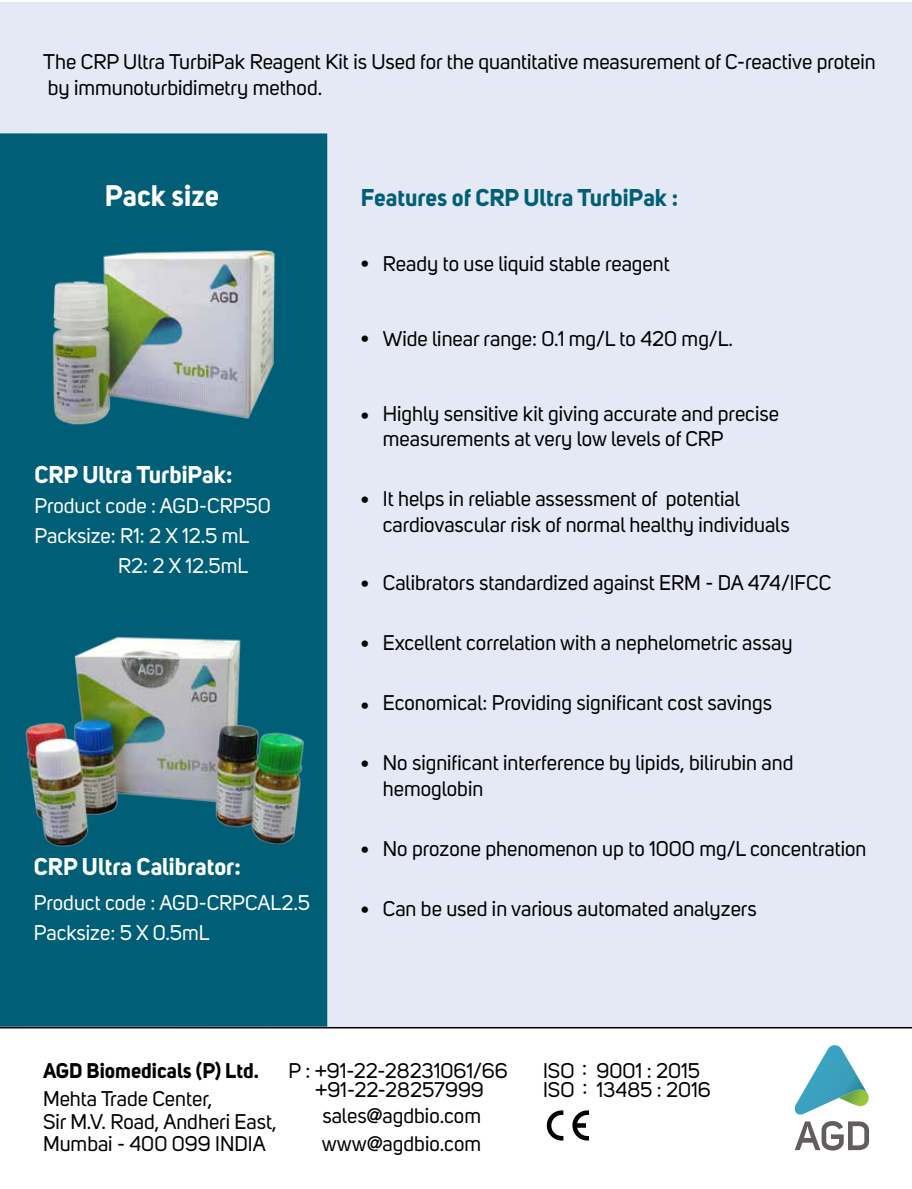
<style>
.page{position:relative;width:912px;height:1189px;background:#fff}
.page>*{position:absolute;margin:0;border:0;box-sizing:border-box;transform-origin:0 0}
.t1{font:700 29.4px "Uni Sans";color:#fff}
.t2{font:700 24px "Uni Sans";color:#fff}
.t3{font:700 24px "Uni Sans";color:#005f76}
.t4{font:21px/25.2px "Uni Sans";color:#000}
.t5{font:21px/30px "Uni Sans";color:#fff}
.t6{font:700 21px "Uni Sans";color:#000}
</style>
<div class="page">
<svg style="left:572px;top:1110px;width:17px;height:30px"></svg>
<svg style="left:546px;top:1110px;width:17px;height:30px"></svg>
<svg style="left:794px;top:1045px;width:75px;height:105px"></svg>
<div style="left:0;top:2px;width:911px;height:1025px;background:#e5e9f5"></div>
<div style="left:0;top:133px;width:327px;height:894px;background:#005f76"></div>
<img style="left:52px;top:250px;width:223px;height:175px">
<hr style="left:0;top:1027px;width:911px;height:1px;background:#000">
<img style="left:25px;top:637px;width:279px;height:210px">
<p class="t4" style="left:43px;top:50px;width:833px">The CRP Ultra TurbiPak Reagent Kit is Used for the quantitative measurement of C-reactive protein by immunoturbidimetry method.</p>
<h1 class="t1" style="left:105px;top:178px;width:115px">Pack size</h1>
<p class="t2" style="left:34px;top:460px;width:200px">CRP Ultra TurbiPak:</p>
<p class="t5" style="left:34px;top:491px;width:238px">Product code : AGD-CRP50<br>Packsize: R1: 2 X 12.5 mL</p>
<p class="t5" style="left:118px;top:551px;width:131px">R2: 2 X 12.5mL</p>
<p class="t2" style="left:34px;top:852px;width:208px">CRP Ultra Calibrator:</p>
<p class="t5" style="left:34px;top:888px;width:278px">Product code : AGD-CRPCAL2.5<br>Packsize: 5 X 0.5mL</p>
<p class="t3" style="left:361px;top:182px;width:319px">Features of CRP Ultra TurbiPak :</p>
<p class="t4" style="left:360px;top:251px;width:10px">•</p>
<p class="t4" style="left:383px;top:251px;width:288px">Ready to use liquid stable reagent</p>
<p class="t4" style="left:360px;top:327px;width:10px">•</p>
<p class="t4" style="left:383px;top:326px;width:351px">Wide linear range: 0.1 mg/L to 420 mg/L.</p>
<p class="t4" style="left:360px;top:403px;width:10px">•</p>
<p class="t4" style="left:383px;top:401px;width:397px">Highly sensitive kit giving accurate and precise measurements at very low levels of CRP</p>
<p class="t4" style="left:360px;top:487px;width:10px">•</p>
<p class="t4" style="left:360px;top:571px;width:10px">•</p>
<p class="t4" style="left:383px;top:487px;width:408px">It helps in reliable assessment of potential cardiovascular risk of normal healthy individuals</p>
<p class="t4" style="left:383px;top:571px;width:450px">Calibrators standardized against ERM - DA 474/IFCC</p>
<p class="t4" style="left:360px;top:631px;width:10px">•</p>
<p class="t4" style="left:360px;top:693px;width:10px">•</p>
<p class="t4" style="left:383px;top:631px;width:411px">Excellent correlation with a nephelometric assay</p>
<p class="t4" style="left:383px;top:691px;width:391px">Economical: Providing significant cost savings</p>
<p class="t4" style="left:360px;top:751px;width:10px">•</p>
<p class="t4" style="left:383px;top:751px;width:412px">No significant interference by lipids, bilirubin and hemoglobin</p>
<p class="t4" style="left:360px;top:837px;width:10px">•</p>
<p class="t4" style="left:383px;top:836px;width:485px">No prozone phenomenon up to 1000 mg/L concentration</p>
<p class="t4" style="left:360px;top:897px;width:10px">•</p>
<p class="t4" style="left:383px;top:896px;width:375px">Can be used in various automated analyzers</p>
<p class="t6" style="left:43px;top:1057px;width:217px">AGD Biomedicals (P) Ltd.</p>
<p class="t4" style="left:288px;top:1058px;width:221px">P : +91-22-28231061/66</p>
<p class="t4" style="left:543px;top:1061px;width:169px;line-height:19.5px">ISO 9001 : 2015<br>ISO 13485 : 2016</p>
<p class="t4" style="left:322px;top:1102px;width:161px;line-height:28px">sales@agdbio.com www@agdbio.com</p>
<p class="t4" style="left:582px;top:1059px;width:7px;line-height:19px">: :</p>
<p class="t4" style="left:315px;top:1078px;width:170px">+91-22-28257999</p>
<p class="t4" style="left:43px;top:1088px;width:235px;line-height:22.2px">Mehta Trade Center,<br>Sir M.V. Road, Andheri East,<br>Mumbai - 400 099 INDIA</p>
</div>
